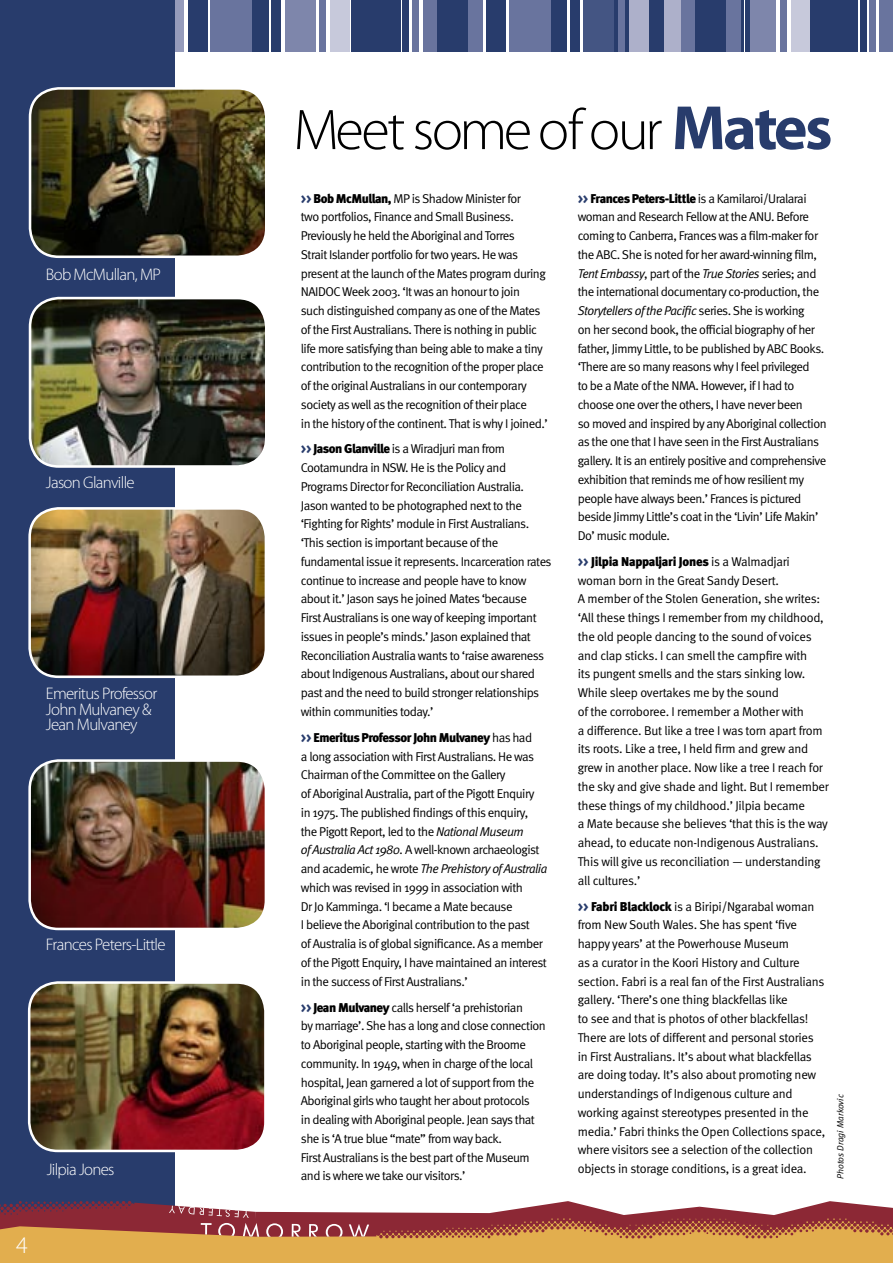
<style>
.page{position:relative;width:893px;height:1263px;background:#fff}
.page>*{position:absolute;margin:0;border:0;box-sizing:border-box;transform-origin:0 0}
.Headline{font:300 57.75px "Myriad Pro";letter-spacing:-.04em;color:#000}
.t1{font:300 24px "Myriad Pro";color:#fff}
.page_headers{font:300 16.8px/15.6px "Myriad Pro";letter-spacing:-.04em;color:#fff}
.BODY_copy_no_baseline{font:12.75px/18.8px "Meta Normal";letter-spacing:-.04em;color:#000}
.BODY_copy_no_baseline-2{font:12.75px/18.8px "Meta Normal";letter-spacing:-.02em;color:#000}
.Photographer_credit{font:italic 9px "Meta Normal";color:#000}
.s1{font-weight:700;font-size:63px;color:#283c6c}
.s2{font-family:"Meta";font-weight:900;color:#283c6c}
.s3{font-family:"Meta";font-weight:900}
.s4{font-style:italic}
</style>
<div class="page">
<div style="left:810px;top:0;width:48px;height:52px;background:#283c6c"></div>
<div style="left:860px;top:0;width:6px;height:52px;background:#283c6c"></div>
<div style="left:747px;top:0;width:29px;height:52px;background:#7e86ab"></div>
<div style="left:734px;top:0;width:10px;height:52px;background:#283c6c"></div>
<div style="left:781px;top:0;width:6px;height:52px;background:#69749e"></div>
<div style="left:791px;top:0;width:18px;height:52px;background:#c7c9db"></div>
<div style="left:607px;top:0;width:29px;height:52px;background:#283c6c"></div>
<div style="left:869px;top:0;width:6px;height:52px;background:#69749e"></div>
<div style="left:879px;top:0;width:14px;height:52px;background:#69749e"></div>
<div style="left:629px;top:0;width:99px;height:52px;background:#adb0ca"></div>
<div style="left:251px;top:0;width:17px;height:52px;background:#283c6c"></div>
<div style="left:351px;top:0;width:49px;height:52px;background:#283c6c"></div>
<div style="left:403px;top:0;width:6px;height:52px;background:#283c6c"></div>
<div style="left:211px;top:0;width:41px;height:52px;background:#69749e"></div>
<div style="left:285px;top:0;width:30px;height:52px;background:#7e86ab"></div>
<div style="left:271px;top:0;width:10px;height:52px;background:#283c6c"></div>
<div style="left:320px;top:0;width:6px;height:52px;background:#69749e"></div>
<div style="left:330px;top:0;width:20px;height:52px;background:#c7c9db"></div>
<div style="left:173px;top:0;width:11px;height:52px;background:#959bbb"></div>
<div style="left:188px;top:0;width:19px;height:52px;background:#283c6c"></div>
<div style="left:412px;top:0;width:6px;height:52px;background:#69749e"></div>
<div style="left:423px;top:0;width:47px;height:52px;background:#69749e"></div>
<div style="left:549px;top:0;width:18px;height:52px;background:#283c6c"></div>
<div style="left:649px;top:0;width:15px;height:52px;background:#283c6c"></div>
<div style="left:509px;top:0;width:42px;height:52px;background:#69749e"></div>
<div style="left:584px;top:0;width:30px;height:52px;background:#445583"></div>
<div style="left:570px;top:0;width:10px;height:52px;background:#283c6c"></div>
<div style="left:618px;top:0;width:7px;height:52px;background:#69749e"></div>
<div style="left:471px;top:0;width:11px;height:52px;background:#69749e"></div>
<div style="left:487px;top:0;width:19px;height:52px;background:#283c6c"></div>
<div style="left:437px;top:0;width:30px;height:52px;background:#283c6c"></div>
<div style="left:681px;top:0;width:48px;height:52px;background:#69749e"></div>
<div style="left:729px;top:0;width:12px;height:52px;background:#69749e"></div>
<div style="left:745px;top:0;width:5px;height:52px;background:#283c6c"></div>
<div style="left:695px;top:0;width:30px;height:52px;background:#283c6c"></div>
<div style="left:0;top:0;width:174px;height:1263px;background:#283c6c"></div>
<div style="left:0;top:1238px;width:893px;height:25px;background:#e2ae4e"></div>
<img style="left:28px;top:296px;width:237px;height:170px">
<img style="left:28px;top:506px;width:237px;height:171px">
<img style="left:28px;top:758px;width:237px;height:171px">
<img style="left:27px;top:980px;width:238px;height:171px">
<img style="left:28px;top:86px;width:237px;height:171px">
<svg style="left:0;top:1201px;width:893px;height:37px"></svg>
<p class="page_headers" style="left:46px;top:267px;width:116px">Bob McMullan, MP</p>
<p class="page_headers" style="left:46px;top:475px;width:90px">Jason Glanville</p>
<p class="page_headers" style="left:46px;top:686px;width:113px">Emeritus Professor<br>John Mulvaney &amp;<br>Jean Mulvaney</p>
<p class="page_headers" style="left:46px;top:937px;width:121px">Frances Peters-Little</p>
<p class="page_headers" style="left:47px;top:1161px;width:69px">Jilpia Jones</p>
<p class="t1" style="left:16px;top:1232px;width:13px">4</p>
<p class="Headline" style="left:293px;top:98px;width:541px">Meet some of our <span class="s1">Mates</span></p>
<p class="BODY_copy_no_baseline" style="left:301px;top:189px;width:248px"><span class="s2">&gt;&gt;</span> <span class="s3">Bob McMullan,</span> MP is Shadow Minister for<br>two portfolios, Finance and Small Business.<br>Previously he held the Aboriginal and Torres<br>Strait Islander portfolio for two years. He was present at the launch of the Mates program during NAIDOC Week 2003. ‘It was an honour to join<br>such distinguished company as one of the Mates of the First Australians. There is nothing in public life more satisfying than being able to make a tiny contribution to the recognition of the proper place of the original Australians in our contemporary society as well as the recognition of their place<br>in the history of the continent. That is why I joined.’</p>
<p class="BODY_copy_no_baseline" style="left:301px;top:439px;width:252px"><span class="s2">&gt;&gt;</span> <span class="s3">Jason Glanville</span> is a Wiradjuri man from Cootamundra in NSW. He is the Policy and Programs Director for Reconciliation Australia.<br>Jason wanted to be photographed next to the ‘Fighting for Rights’ module in First Australians. ‘This section is important because of the fundamental issue it represents. Incarceration rates continue to increase and people have to know about it.’ Jason says he joined Mates ‘because<br>First Australians is one way of keeping important issues in people’s minds.’ Jason explained that Reconciliation Australia wants to ‘raise awareness about Indigenous Australians, about our shared past and the need to build stronger relationships within communities today.’</p>
<p class="BODY_copy_no_baseline" style="left:301px;top:728px;width:248px"><span class="s2">&gt;&gt;</span> <span class="s3">Emeritus Professor John Mulvaney</span> has had<br>a long association with First Australians. He was Chairman of the Committee on the Gallery<br>of Aboriginal Australia, part of the Pigott Enquiry in 1975. The published findings of this enquiry, the Pigott Report, led to the <span class="s4">National Museum<br>of Australia Act 1980.</span> A well-known archaeologist and academic, he wrote <span class="s4">The Prehistory of Australia </span>which was revised in 1999 in association with<br>Dr Jo Kamminga. ‘I became a Mate because<br>I believe the Aboriginal contribution to the past<br>of Australia is of global significance. As a member of the Pigott Enquiry, I have maintained an interest in the success of First Australians.’</p>
<p class="BODY_copy_no_baseline" style="left:301px;top:997px;width:247px"><span class="s2">&gt;&gt;</span> <span class="s3">Jean Mulvaney</span> calls herself ‘a prehistorian<br>by marriage’. She has a long and close connection to Aboriginal people, starting with the Broome community. In 1949, when in charge of the local hospital, Jean garnered a lot of support from the Aboriginal girls who taught her about protocols<br>in dealing with Aboriginal people. Jean says that she is ‘A true blue “mate” from way back.<br>First Australians is the best part of the Museum and is where we take our visitors.’</p>
<p class="BODY_copy_no_baseline" style="left:578px;top:189px;width:250px"><span class="s2">&gt;&gt;</span> <span class="s3">Frances Peters-Little</span> is a Kamilaroi/Uralarai woman and Research Fellow at the ANU. Before coming to Canberra, Frances was a film-maker for the ABC. She is noted for her award-winning film, <span class="s4">Tent Embassy</span>, part of the <span class="s4">True Stories</span> series; and the international documentary co-production, the <span class="s4">Storytellers of the Pacific</span> series. She is working<br>on her second book, the official biography of her father, Jimmy Little, to be published by ABC Books. ‘There are so many reasons why I feel privileged<br>to be a Mate of the NMA. However, if I had to choose one over the others, I have never been<br>so moved and inspired by any Aboriginal collection as the one that I have seen in the First Australians gallery. It is an entirely positive and comprehensive exhibition that reminds me of how resilient my people have always been.’ Frances is pictured beside Jimmy Little’s coat in the ‘Livin’ Life Makin’ Do’ music module.</p>
<p class="BODY_copy_no_baseline-2" style="left:578px;top:552px;width:253px"><span class="s2">&gt;&gt;</span> <span class="s3">Jilpia Nappaljari Jones</span> is a Walmadjari woman born in the Great Sandy Desert.<br>A member of the Stolen Generation, she writes: ‘All these things I remember from my childhood, the old people dancing to the sound of voices and clap sticks. I can smell the campfire with<br>its pungent smells and the stars sinking low.<br>While sleep overtakes me by the sound<br>of the corroboree. I remember a Mother with<br>a difference. But like a tree I was torn apart from its roots. Like a tree, I held firm and grew and grew in another place. Now like a tree I reach for the sky and give shade and light. But I remember these things of my childhood.’ Jilpia became<br>a Mate because she believes ‘that this is the way ahead, to educate non-Indigenous Australians.<br>This will give us reconciliation — understanding all cultures.’</p>
<p class="BODY_copy_no_baseline-2" style="left:578px;top:897px;width:249px"><span class="s2">&gt;&gt;</span> <span class="s3">Fabri Blacklock</span> is a Biripi/Ngarabal woman from New South Wales. She has spent ‘five happy years’ at the Powerhouse Museum<br>as a curator in the Koori History and Culture section. Fabri is a real fan of the First Australians gallery. ‘There’s one thing blackfellas like<br>to see and that is photos of other blackfellas!<br>There are lots of different and personal stories in First Australians. It’s about what blackfellas are doing today. It’s also about promoting new understandings of Indigenous culture and working against stereotypes presented in the media.’ Fabri thinks the Open Collections space, where visitors see a selection of the collection objects in storage conditions, is a great idea.</p>
<p class="Photographer_credit" style="left:835px;top:1179px;width:86px;rotate:-90deg">Photos Dragi Markovic</p>
</div>
